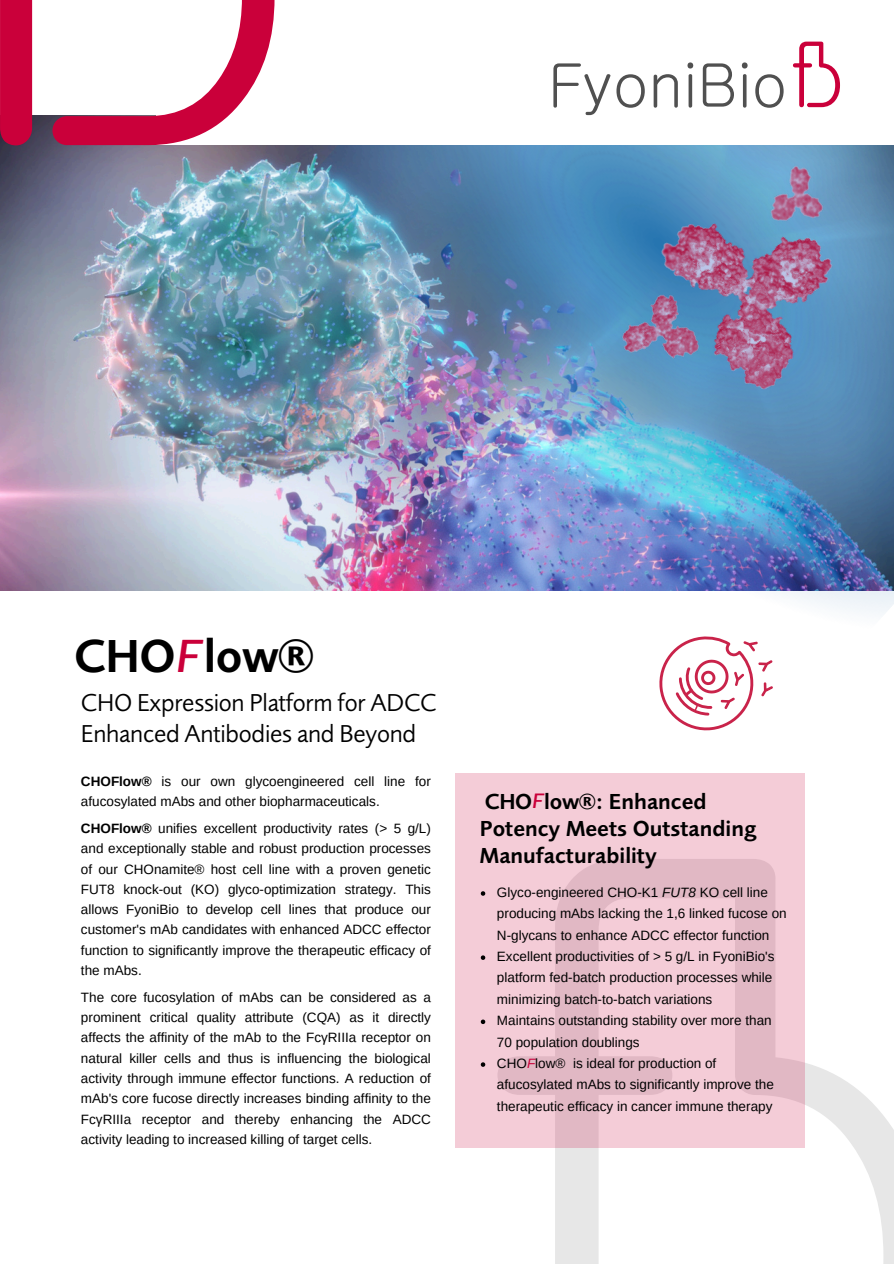
<style>
.page{position:relative;width:894px;height:1264px;background:#fff}
.page>*{position:absolute;margin:0;border:0;box-sizing:border-box;transform-origin:0 0}
.t1{font:600 47.85px "Foundry Sans";letter-spacing:-.01em;color:#000}
.t2{font:25.35px/30.3px "Foundry Sans";letter-spacing:-.01em;color:#000}
.t3{font:600 22.5px/27px "Foundry Sans";color:#000}
.t4{font:italic 500 19.5px "Libre Franklin";color:#ca003a}
.t5{font:13.5px/20.2px "Arimo";color:#000}
.s1{font-family:"Libre Franklin";font-weight:500;font-style:italic;font-size:43.35px;color:#ca003a}
.s2{font-weight:700}
.s3{font-style:italic}
.s4{font-style:italic;color:#ca003a}
</style>
<div class="page">
<img style="left:0;top:145px;width:287px;height:445px">
<svg style="left:497px;top:1063px;width:396px;height:200px"></svg>
<svg style="left:455px;top:773px;width:350px;height:374px;background:#efc6d2"></svg>
<svg style="left:659px;top:682px;width:114px;height:49px"></svg>
<img style="left:287px;top:145px;width:606px;height:537px">
<svg style="left:0;top:0;width:274px;height:145px"></svg>
<svg style="left:793px;top:42px;width:46px;height:65px"></svg>
<svg style="left:553px;top:63px;width:57px;height:52px"></svg>
<svg style="left:616px;top:74px;width:28px;height:34px"></svg>
<svg style="left:653px;top:74px;width:24px;height:34px"></svg>
<svg style="left:687px;top:62px;width:6px;height:46px"></svg>
<svg style="left:702px;top:63px;width:31px;height:44px"></svg>
<svg style="left:741px;top:62px;width:6px;height:46px"></svg>
<svg style="left:755px;top:74px;width:28px;height:34px"></svg>
<img style="left:568px;top:145px;width:325px;height:315px">
<svg style="left:480px;top:891px;width:5px;height:4px"></svg>
<svg style="left:480px;top:955px;width:5px;height:4px"></svg>
<svg style="left:480px;top:1019px;width:5px;height:5px"></svg>
<svg style="left:480px;top:1062px;width:5px;height:4px"></svg>
<h3 class="t1" style="left:74px;top:621px;width:241px">CHO<span class="s1">F</span>low®</h3>
<p class="t2" style="left:81px;top:687px;width:357px">CHO Expression Platform for ADCC<br>Enhanced Antibodies and Beyond</p>
<p class="t5" style="left:81px;top:770px;width:351px"><span class="s2">CHOFlow®</span> is our own glycoengineered cell line for afucosylated mAbs and other biopharmaceuticals.</p>
<h5 class="t5" style="left:81px;top:818px;width:351px;text-align:justify"><span class="s2">CHOFlow®</span> unifies excellent productivity rates (&gt; 5 g/L) and exceptionally stable and robust production processes of our CHOnamite® host cell line with a proven genetic FUT8 knock-out (KO) glyco-optimization strategy. This allows FyoniBio to develop cell lines that produce our customer's mAb candidates with enhanced ADCC effector function to significantly improve the therapeutic efficacy of the mAbs.</h5>
<p class="t5" style="left:81px;top:987px;width:351px;text-align:justify">The core fucosylation of mAbs can be considered as a prominent critical quality attribute (CQA) as it directly affects the affinity of the mAb to the FcγRIIIa receptor on natural killer cells and thus is influencing the biological activity through immune effector functions. A reduction of mAb's core fucose directly increases binding affinity to the FcγRIIIa receptor and thereby enhancing the ADCC activity leading to increased killing of target cells.</p>
<h2 class="t3" style="left:480px;top:787px;width:278px;text-indent:64px">low®: Enhanced<br>Potency Meets Outstanding<br>Manufacturability</h2>
<p class="t3" style="left:484px;top:787px;width:49px">CHO</p>
<h5 class="t4" style="left:532px;top:789px;width:13px">F</h5>
<p class="t5" style="left:497px;top:881px;width:291px;line-height:21.3px">Glyco-engineered CHO-K1 <span class="s3">FUT8</span> KO cell line producing mAbs lacking the 1,6 linked fucose on<br>N-glycans to enhance ADCC effector function</p>
<p class="t5" style="left:497px;top:945px;width:279px;line-height:21.3px">Excellent productivities of &gt; 5 g/L in FyoniBio's platform fed-batch production processes while minimizing batch-to-batch variations</p>
<h1 class="t5" style="left:497px;top:1009px;width:276px;line-height:21.3px">Maintains outstanding stability over more than<br>70 population doublings</h1>
<p class="t5" style="left:497px;top:1052px;width:278px;line-height:21.3px">CHO<span class="s4">F</span>low® is ideal for production of afucosylated mAbs to significantly improve the therapeutic efficacy in cancer immune therapy</p>
</div>
